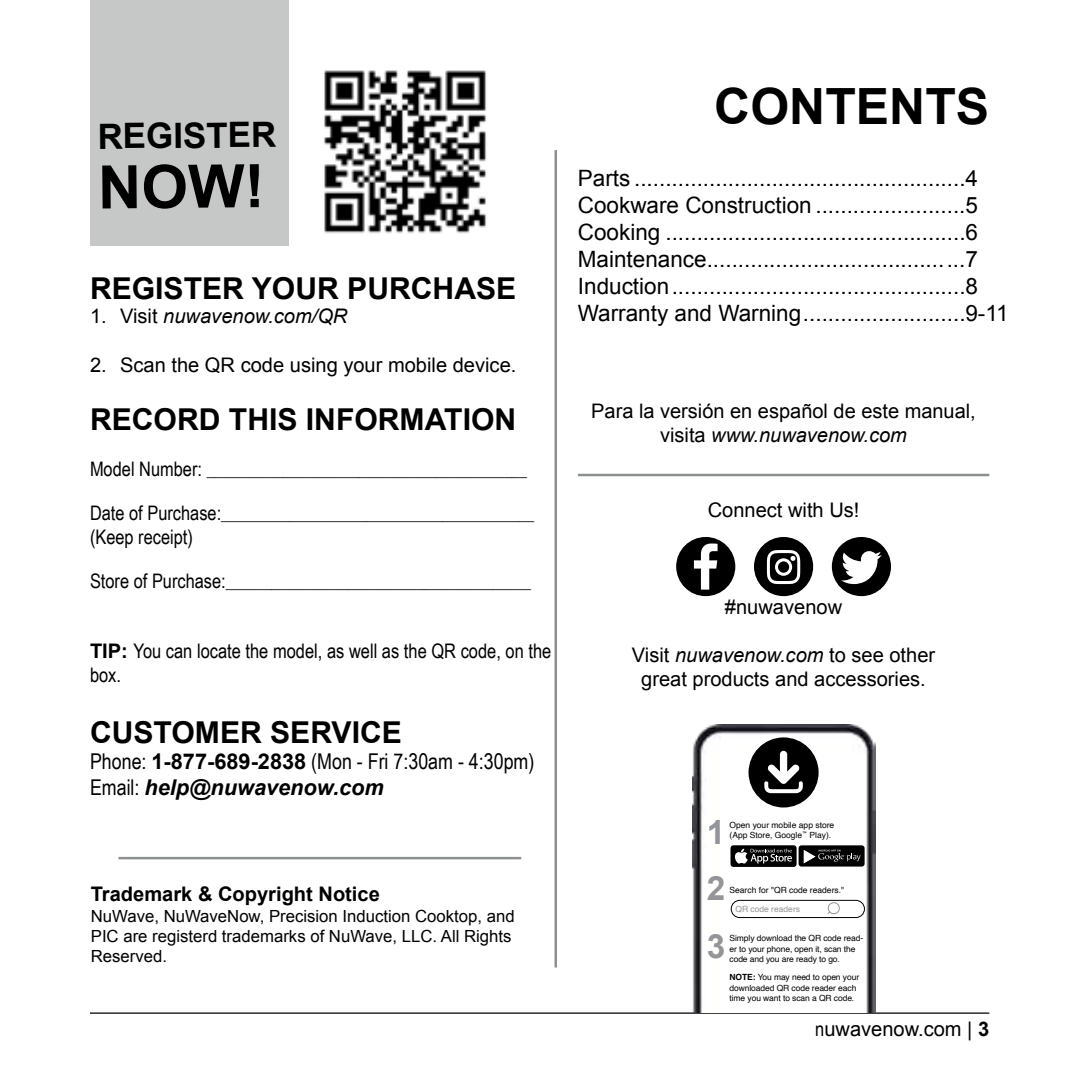
<style>
.page{position:relative;width:1080px;height:1080px;background:#fff}
.page>*{position:absolute;margin:0;border:0;box-sizing:border-box;transform-origin:0 0}
.t1{font:700 60px "Arial";color:#000}
.t2{font:700 50px "Arial";color:#000}
.t3{font:700 35px "Arial";color:#000}
.t4{font:700 33.5px/56.8px "Arial";color:#939598;text-align:justify}
.t5{font:700 30.25px "Arial";color:#000}
.t6{font:22.5px/27px "Arial";color:#000}
.t7{font:21.75px "Arial Narrow";color:#000}
.t8{font:italic 700 21.75px "Arial";color:#000}
.t9{font:20px/24px "Arial";color:#000;text-align:center}
.t10{font:20px/24px "Arial Narrow";color:#000}
.t11{font:700 20px "Arial";color:#000}
.t12{font:italic 20px "Arial";color:#000}
.t13{font:16.75px "Arial Narrow";color:#000}
.t14{font:16.75px/20px "Arial";color:#000}
.t15{font:8.5px/10.2px "Helvetica";letter-spacing:-.01em;color:#000}
.t16{font:8.5px "Helvetica";color:#939598}
.s1{font-style:normal}
.s2{font-size:20px}
.s3{font-family:"Arial";font-weight:700}
.s4{font-family:"Arial Narrow";font-weight:400;font-style:normal}
.s5{font-style:italic}
.s6{font-weight:700}
.s7{font-family:"Arial Narrow"}
</style>
<div class="page">
<hr style="left:90px;top:1012px;width:899px;height:2px;background:#000">
<div style="left:676px;top:537px;width:59px;height:59px;background:#000;border-radius:50%"></div>
<svg style="left:694px;top:544px;width:24px;height:46px"></svg>
<div style="left:754px;top:537px;width:59px;height:59px;background:#000;border-radius:50%"></div>
<svg style="left:767px;top:550px;width:33px;height:34px"></svg>
<div style="left:832px;top:537px;width:59px;height:59px;background:#000;border-radius:50%"></div>
<svg style="left:841px;top:551px;width:41px;height:33px"></svg>
<div style="left:90px;top:0;width:199px;height:246px;background:#c6c7c7"></div>
<img style="left:692px;top:724px;width:183px;height:288px">
<div style="left:731px;top:900px;width:134px;height:18px;border:1px solid #000;border-radius:9px"></div>
<div style="left:828px;top:902px;width:12px;height:12px;border:1px solid #939598;border-radius:50%"></div>
<svg style="left:827px;top:911px;width:4px;height:4px"></svg>
<div style="left:799px;top:846px;width:66px;height:21px;background:#000;border-radius:3px"></div>
<svg style="left:803px;top:850px;width:58px;height:14px"></svg>
<div style="left:731px;top:846px;width:65px;height:21px;background:#000;border-radius:3px"></div>
<svg style="left:735px;top:849px;width:57px;height:15px"></svg>
<div style="left:749px;top:737px;width:70px;height:71px;background:#000;border-radius:50%"></div>
<svg style="left:764px;top:751px;width:39px;height:42px"></svg>
<hr style="left:555px;top:150px;width:2px;height:818px;background:#8d9090">
<hr style="left:578px;top:474px;width:411px;height:2px;background:#8d9090">
<hr style="left:119px;top:857px;width:402px;height:2px;background:#8d9090">
<img style="left:324px;top:70px;width:162px;height:164px">
<h3 class="t3" style="left:97px;top:114px;width:180px;rotate:-1deg">REGISTER</h3>
<h1 class="t1" style="left:98px;top:147px;width:169px">NOW!</h1>
<h3 class="t5" style="left:90px;top:269px;width:428px">REGISTER YOUR PURCHASE</h3>
<p class="t12" style="left:90px;top:303px;width:259px"><span class="s1">1. Visit</span> nuwavenow.com/QR</p>
<p class="t9" style="left:90px;top:353px;width:428px">2. Scan the QR code using your mobile device.</p>
<h3 class="t5" style="left:90px;top:399px;width:428px">RECORD THIS INFORMATION</h3>
<p class="t13" style="left:90px;top:458px;width:439px"><span class="s2">Model Number:</span> __________________________________________</p>
<p class="t13" style="left:90px;top:502px;width:446px"><span class="s2">Date of Purchase:</span>_________________________________________</p>
<p class="t10" style="left:90px;top:524px;width:105px">(Keep receipt)</p>
<p class="t13" style="left:90px;top:570px;width:443px"><span class="s2">Store of Purchase:</span>________________________________________</p>
<p class="t10" style="left:90px;top:639px;width:463px"><span class="s3">TIP:</span> You can locate the model, as well as the QR code, on the box.</p>
<h3 class="t5" style="left:90px;top:712px;width:313px">CUSTOMER SERVICE</h3>
<p class="t7" style="left:90px;top:745px;width:446px">Phone: <span class="s3">1-877-689-2838</span> (Mon - Fri 7:30am - 4:30pm)</p>
<p class="t8" style="left:90px;top:773px;width:295px"><span class="s4">Email:</span> help@nuwavenow.com</p>
<p class="t11" style="left:91px;top:881px;width:291px">Trademark &amp; Copyright Notice</p>
<p class="t14" style="left:91px;top:906px;width:425px">NuWave, NuWaveNow, Precision Induction Cooktop, and<br>PIC are registerd trademarks of NuWave, LLC. All Rights<br>Reserved.</p>
<h2 class="t2" style="left:714px;top:73px;width:276px">CONTENTS</h2>
<p class="t6" style="left:578px;top:165px;width:432px">Parts .....................................................4<br>Cookware Construction ........................5<br>Cooking ................................................6<br>Maintenance.........................................7<br>Induction...............................................8<br>Warranty and Warning..........................9-11</p>
<p class="t9" style="left:591px;top:399px;width:386px">Para la versión en español de este manual, visita <span class="s5">www.nuwavenow.com</span></p>
<p class="t9" style="left:708px;top:498px;width:153px">Connect with Us!</p>
<p class="t9" style="left:725px;top:595px;width:119px">#nuwavenow</p>
<p class="t9" style="left:632px;top:643px;width:305px">Visit <span class="s5">nuwavenow.com</span> to see other great products and accessories.</p>
<h3 class="t4" style="left:707px;top:805px;width:20px">1<br>2<br>3</h3>
<p class="t15" style="left:730px;top:820px;width:106px">Open your mobile app store (App Store, Google<sup>™</sup> Play).</p>
<p class="t15" style="left:730px;top:885px;width:116px">Search for "QR code readers."</p>
<p class="t16" style="left:735px;top:903px;width:66px">QR code readers</p>
<p class="t15" style="left:730px;top:934px;width:135px">Simply download the QR code read&shy;er to your phone, open it, scan the code and you are ready to go.</p>
<p class="t15" style="left:730px;top:973px;width:131px"><span class="s6">NOTE:</span> You may need to open your downloaded QR code reader each time you want to scan a QR code.</p>
<p class="t9" style="left:815px;top:1018px;width:176px"><span class="s7">n</span>uwavenow.com | <span class="s6">3</span></p>
</div>
